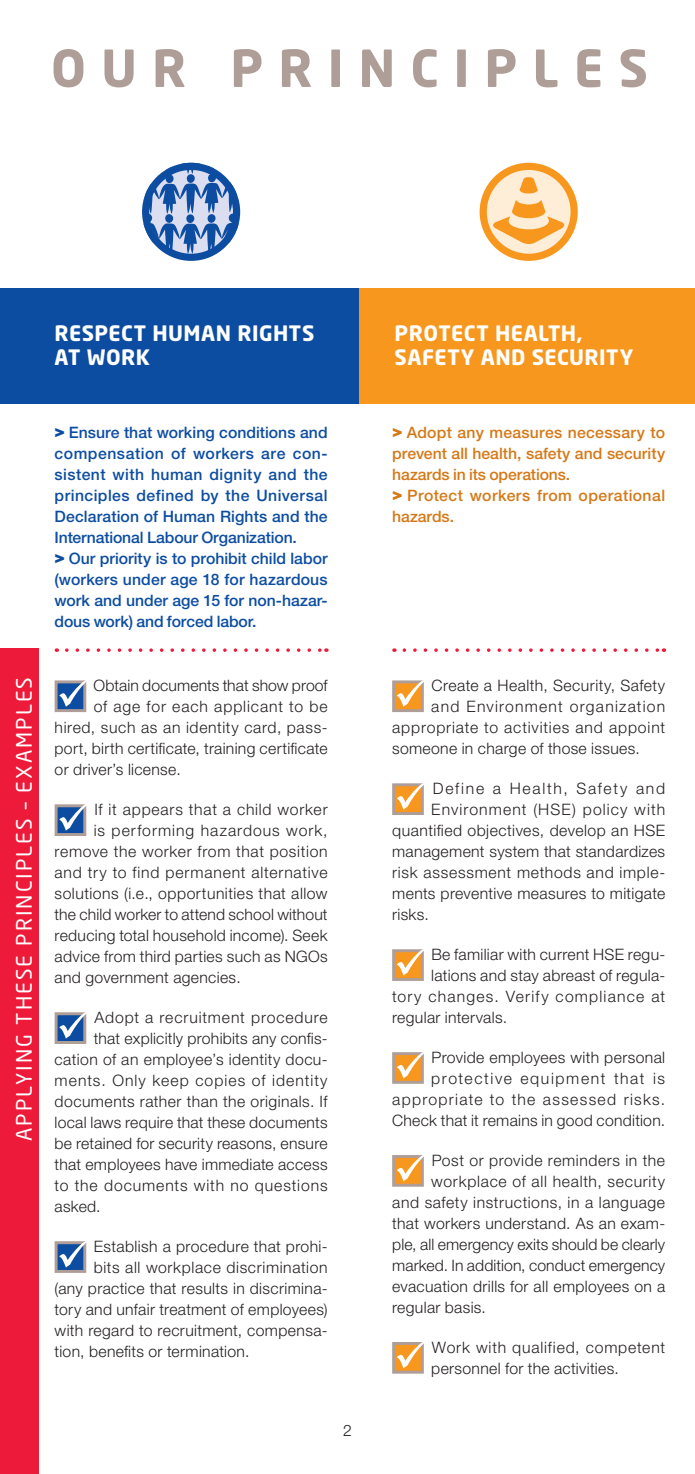
<style>
.page{position:relative;width:695px;height:1474px;background:#fff}
.page>*{position:absolute;margin:0;border:0;box-sizing:border-box;transform-origin:0 0}
.t1{font:700 50.4px "Neo Sans Pro";letter-spacing:.3em;color:#af9e97}
.t2{font:700 21px/24.5px "Neo Sans Pro";letter-spacing:.02em;color:#fff}
.t3{font:21px "Neo Sans Pro";letter-spacing:.1em;color:#fff}
.t4{font:300 15.75px/21px "Helvetica Neue LT Std";letter-spacing:.025em;color:#231f20;text-align:right}
.t5{font:500 15.75px/21px "Helvetica Neue LT Std";letter-spacing:.005em;color:#0d4da1}
.t6{font:300 15.75px "Helvetica Neue LT Std";letter-spacing:.005em;color:#231f20}
.t7{font:500 15.75px/21px "Helvetica Neue LT Std";letter-spacing:.01em;color:#d57918}
.t8{font:300 15.75px "Helvetica Neue LT Std";letter-spacing:.055em;color:#231f20}
.t9{font:300 15.75px "Helvetica Neue LT Std";letter-spacing:.045em;color:#231f20}
.t10{font:300 15.75px "Helvetica Neue LT Std";letter-spacing:.05em;color:#231f20}
.t11{font:300 15.75px "Helvetica Neue LT Std";letter-spacing:.075em;color:#231f20}
.t12{font:300 15.75px "Helvetica Neue LT Std";letter-spacing:.065em;color:#231f20}
.t13{font:300 15.75px "Helvetica Neue LT Std";letter-spacing:.07em;color:#231f20}
.t14{font:300 15.75px "Helvetica Neue LT Std";letter-spacing:.11em;color:#231f20}
.s1{font-weight:900;font-size:17.5px}
</style>
<div class="page">
<div style="left:0;top:648px;width:39px;height:825px;background:#ed1a3a"></div>
<div style="left:0;top:288px;width:360px;height:115px;background:#0d4da1"></div>
<div style="left:360px;top:288px;width:334px;height:115px;background:#f7971d"></div>
<div style="left:392px;top:680px;width:32px;height:32px;background:#f7971d;border:3px solid #af9e97"></div>
<svg style="left:396px;top:680px;width:28px;height:26px"></svg>
<div style="left:392px;top:783px;width:32px;height:32px;background:#f7971d;border:3px solid #af9e97"></div>
<svg style="left:396px;top:783px;width:28px;height:26px"></svg>
<div style="left:392px;top:949px;width:32px;height:31px;background:#f7971d;border:3px solid #af9e97"></div>
<svg style="left:396px;top:949px;width:28px;height:26px"></svg>
<div style="left:392px;top:1052px;width:32px;height:31px;background:#f7971d;border:3px solid #af9e97"></div>
<svg style="left:396px;top:1052px;width:28px;height:26px"></svg>
<div style="left:392px;top:1155px;width:32px;height:31px;background:#f7971d;border:3px solid #af9e97"></div>
<svg style="left:396px;top:1155px;width:28px;height:26px"></svg>
<div style="left:392px;top:1341px;width:32px;height:32px;background:#f7971d;border:3px solid #af9e97"></div>
<svg style="left:396px;top:1341px;width:28px;height:27px"></svg>
<svg style="left:67px;top:648px;width:253px;height:4px"></svg>
<svg style="left:404px;top:648px;width:260px;height:4px"></svg>
<svg style="left:483px;top:166px;width:91px;height:91px"></svg>
<div style="left:479px;top:163px;width:98px;height:98px;border:7px solid #f7971d;border-radius:50%"></div>
<svg style="left:493px;top:177px;width:71px;height:67px;background:#fbcd93"></svg>
<svg style="left:142px;top:163px;width:98px;height:90px"></svg>
<div style="left:142px;top:163px;width:98px;height:98px;border:7px solid #0d4da1;border-radius:50%"></div>
<div style="left:55px;top:680px;width:31px;height:32px;background:#0d4da1;border:3px solid #af9e97"></div>
<svg style="left:59px;top:680px;width:28px;height:26px"></svg>
<div style="left:55px;top:804px;width:31px;height:32px;background:#0d4da1;border:3px solid #af9e97"></div>
<svg style="left:59px;top:804px;width:28px;height:26px"></svg>
<div style="left:55px;top:1012px;width:31px;height:31px;background:#0d4da1;border:3px solid #af9e97"></div>
<svg style="left:59px;top:1012px;width:28px;height:26px"></svg>
<div style="left:55px;top:1241px;width:31px;height:31px;background:#0d4da1;border:3px solid #af9e97"></div>
<svg style="left:59px;top:1241px;width:28px;height:26px"></svg>
<h1 class="t1" style="left:51px;top:36px;width:598px">OUR PRINCIPLES</h1>
<h2 class="t2" style="left:55px;top:320px;width:261px">RESPECT HUMAN RIGHTS<br>AT WORK</h2>
<p class="t5" style="left:55px;top:421px;width:274px"><span class="s1">&gt;</span> Ensure that working conditions and compensation of workers are con&shy;sistent with human dignity and the principles defined by the Universal Declaration of Human Rights and the International Labour Organization.<br><span class="s1">&gt;</span> Our priority is to prohibit child labor (workers under age 18 for hazardous work and under age 15 for non-hazar&shy;dous work) and forced labor.</p>
<h2 class="t3" style="left:11px;top:1141px;width:465px;rotate:-90deg">APPLYING THESE PRINCIPLES – EXAMPLES</h2>
<p class="t6" style="left:94px;top:675px;width:235px">Obtain documents that show proof</p>
<p class="t8" style="left:94px;top:696px;width:235px">of age for each applicant to be</p>
<p class="t4" style="left:55px;top:716px;width:274px">hired, such as an identity card, pass-</p>
<p class="t4" style="left:55px;top:737px;width:274px">port, birth certificate, training certificate</p>
<p class="t4" style="left:55px;top:758px;width:128px">or driver’s license.</p>
<p class="t10" style="left:94px;top:799px;width:235px">If it appears that a child worker</p>
<p class="t12" style="left:94px;top:820px;width:235px">is performing hazardous work,</p>
<p class="t9" style="left:55px;top:841px;width:274px">remove the worker from that position</p>
<p class="t10" style="left:55px;top:862px;width:274px">and try to find permanent alternative</p>
<p class="t4" style="left:55px;top:882px;width:274px">solutions (i.e., opportunities that allow</p>
<p class="t6" style="left:55px;top:904px;width:274px">the child worker to attend school without</p>
<p class="t4" style="left:55px;top:924px;width:274px">reducing total household income). Seek</p>
<p class="t4" style="left:55px;top:945px;width:274px">advice from third parties such as NGOs</p>
<p class="t4" style="left:55px;top:966px;width:187px">and government agencies.</p>
<p class="t8" style="left:94px;top:1007px;width:235px">Adopt a recruitment procedure</p>
<p class="t4" style="left:94px;top:1027px;width:235px">that explicitly prohibits any confis-</p>
<p class="t4" style="left:55px;top:1048px;width:274px">cation of an employee’s identity docu-</p>
<p class="t12" style="left:55px;top:1070px;width:274px">ments. Only keep copies of identity</p>
<p class="t4" style="left:55px;top:1090px;width:274px">documents rather than the originals. If</p>
<p class="t4" style="left:55px;top:1111px;width:274px">local laws require that these documents</p>
<p class="t4" style="left:55px;top:1132px;width:274px">be retained for security reasons, ensure</p>
<p class="t4" style="left:55px;top:1153px;width:274px">that employees have immediate access</p>
<p class="t8" style="left:55px;top:1175px;width:274px">to the documents with no questions</p>
<p class="t4" style="left:55px;top:1195px;width:47px">asked.</p>
<p class="t4" style="left:94px;top:1235px;width:235px">Establish a procedure that prohi-</p>
<p class="t4" style="left:94px;top:1256px;width:235px">bits all workplace discrimination</p>
<p class="t4" style="left:55px;top:1277px;width:274px">(any practice that results in discrimina-</p>
<p class="t4" style="left:55px;top:1298px;width:274px">tory and unfair treatment of employees)</p>
<p class="t4" style="left:55px;top:1319px;width:274px">with regard to recruitment, compensa-</p>
<p class="t4" style="left:55px;top:1340px;width:196px">tion, benefits or termination.</p>
<p class="t4" style="left:343px;top:1419px;width:10px">2</p>
<h2 class="t2" style="left:394px;top:320px;width:240px">PROTECT HEALTH,<br>SAFETY AND SECURITY</h2>
<p class="t7" style="left:392px;top:421px;width:274px"><span class="s1">&gt;</span> Adopt any measures necessary to prevent all health, safety and security hazards in its operations.<br><span class="s1">&gt;</span> Protect workers from operational hazards.</p>
<p class="t4" style="left:431px;top:674px;width:235px">Create a Health, Security, Safety</p>
<p class="t11" style="left:431px;top:696px;width:235px">and Environment organization</p>
<p class="t8" style="left:392px;top:717px;width:274px">appropriate to activities and appoint</p>
<p class="t4" style="left:392px;top:737px;width:249px">someone in charge of those issues.</p>
<p class="t14" style="left:433px;top:778px;width:234px">Define a Health, Safety and</p>
<p class="t13" style="left:431px;top:799px;width:235px">Environment (HSE) policy with</p>
<p class="t4" style="left:392px;top:819px;width:274px">quantified objectives, develop an HSE</p>
<p class="t4" style="left:392px;top:840px;width:274px">management system that standardizes</p>
<p class="t9" style="left:392px;top:862px;width:274px">risk assessment methods and imple-</p>
<p class="t4" style="left:392px;top:882px;width:274px">ments preventive measures to mitigate</p>
<p class="t4" style="left:392px;top:903px;width:38px">risks.</p>
<p class="t4" style="left:431px;top:943px;width:235px">Be familiar with current HSE regu-</p>
<p class="t4" style="left:431px;top:964px;width:235px">lations and stay abreast of regula-</p>
<p class="t11" style="left:392px;top:986px;width:274px">tory changes. Verify compliance at</p>
<p class="t4" style="left:392px;top:1006px;width:116px">regular intervals.</p>
<p class="t4" style="left:392px;top:1046px;width:274px">Provide employees with personal protective equipment that is appropriate to the assessed risks.<br>Check that it remains in good condition.</p>
<p class="t4" style="left:431px;top:1149px;width:235px">Post or provide reminders in the</p>
<p class="t9" style="left:431px;top:1171px;width:235px">workplace of all health, security</p>
<p class="t4" style="left:392px;top:1191px;width:274px">and safety instructions, in a language</p>
<p class="t4" style="left:392px;top:1212px;width:274px">that workers understand. As an exam-</p>
<p class="t6" style="left:392px;top:1234px;width:274px">ple, all emergency exits should be clearly</p>
<p class="t6" style="left:392px;top:1255px;width:274px">marked. In addition, conduct emergency</p>
<p class="t4" style="left:392px;top:1275px;width:274px">evacuation drills for all employees on a</p>
<p class="t4" style="left:392px;top:1296px;width:95px">regular basis.</p>
<p class="t4" style="left:431px;top:1336px;width:235px;text-align:left">Work with qualified, competent personnel for the activities.</p>
</div>
